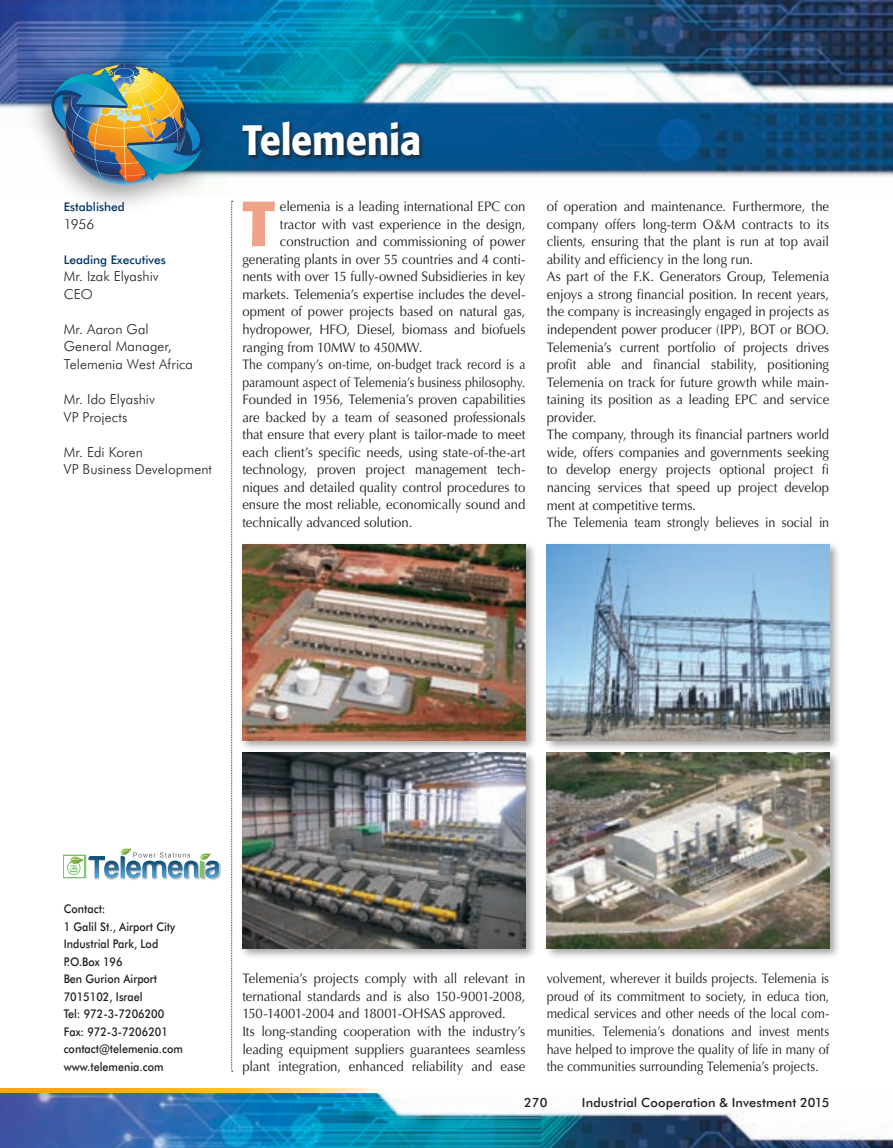
<style>
.page{position:relative;width:893px;height:1148px;background:#fff}
.page>*{position:absolute;margin:0;border:0;box-sizing:border-box;transform-origin:0 0}
.t1{font:700 63.15px "Formata";color:#efa389;scale:.95 1}
.t2{font:500 42px "Formata";letter-spacing:-.01em;color:#fff;scale:.9 1}
.t3{font:13.8px/17.5px "Optima";letter-spacing:-.005em;color:#231f20;scale:.95 1}
.t4{font:13.8px/17.5px "Optima";letter-spacing:-.005em;color:#231f20;text-align:justify;scale:.91 1}
.t5{font:300 13.8px/17.5px "Futura BT";letter-spacing:.005em;color:#231f20}
.t6{font:13.8px "Optima";letter-spacing:-.005em;color:#231f20;scale:.89 1}
.t7{font:500 12.75px "Futura BT";letter-spacing:.01em;color:#231f20}
.t8{font:500 12px/17.5px "Futura BT";color:#231f20;scale:.9 1}
.t9{font:500 12px "Futura BT";color:#003667}
</style>
<div class="page">
<img style="left:0;top:0;width:893px;height:178px">
<img style="left:0;top:1093px;width:893px;height:55px">
<svg style="left:231px;top:201px;width:2px;height:871px"></svg>
<div style="left:21px;top:45px;width:198px;height:169px;background:#231f20;opacity:.45"></div>
<img style="left:46px;top:64px;width:163px;height:123px">
<svg style="left:0;top:1089px;width:383px;height:4px;background:#fbc048"></svg>
<img style="left:63px;top:862px;width:158px;height:18px">
<div style="left:63px;top:855px;width:22px;height:23px;border:1px solid #7dc569"></div>
<svg style="left:65px;top:856px;width:19px;height:20px"></svg>
<svg style="left:69px;top:848px;width:150px;height:30px"></svg>
<div style="left:544px;top:542px;width:296px;height:210px;background:#231f20;opacity:.4"></div>
<img style="left:547px;top:545px;width:282px;height:195px">
<div style="left:544px;top:750px;width:296px;height:210px;background:#231f20;opacity:.4"></div>
<img style="left:547px;top:753px;width:282px;height:195px">
<div style="left:239px;top:750px;width:298px;height:210px;background:#231f20;opacity:.4"></div>
<img style="left:242px;top:753px;width:283px;height:195px">
<div style="left:239px;top:542px;width:298px;height:210px;background:#231f20;opacity:.4"></div>
<img style="left:242px;top:545px;width:283px;height:195px">
<div style="left:240px;top:119px;width:184px;height:41px;background:#231f20;opacity:.75"></div>
<p class="t9" style="left:64px;top:200px;width:63px">Established</p>
<p class="t5" style="left:64px;top:215px;width:32px">1956</p>
<p class="t9" style="left:64px;top:252px;width:104px">Leading Executives</p>
<p class="t5" style="left:64px;top:267px;width:97px">Mr. Izak Elyashiv<br>CEO</p>
<p class="t5" style="left:64px;top:320px;width:131px">Mr. Aaron Gal<br>General Manager,<br>Telemenia West Africa</p>
<p class="t5" style="left:64px;top:390px;width:93px">Mr. Ido Elyashiv<br>VP Projects</p>
<p class="t5" style="left:64px;top:443px;width:150px">Mr. Edi Koren<br>VP Business Development</p>
<h2 class="t2" style="left:242px;top:115px;width:200px">Telemenia</h2>
<h1 class="t1" style="left:242px;top:184px;width:36px">T</h1>
<p class="t3" style="left:280px;top:198px;width:260px">elemenia is a leading international EPC con</p>
<p class="t3" style="left:280px;top:215px;width:260px">tractor with vast experience in the design,</p>
<p class="t3" style="left:280px;top:233px;width:260px">construction and commissioning of power</p>
<p class="t3" style="left:242px;top:250px;width:299px">generating plants in over 55 countries and 4 conti-</p>
<p class="t3" style="left:242px;top:268px;width:299px">nents with over 15 fully-owned Subsidieries in key</p>
<p class="t3" style="left:242px;top:286px;width:298px">markets. Telemenia’s expertise includes the devel-</p>
<p class="t3" style="left:242px;top:303px;width:299px">opment of power projects based on natural gas,</p>
<p class="t3" style="left:242px;top:321px;width:299px">hydropower, HFO, Diesel, biomass and biofuels</p>
<p class="t3" style="left:242px;top:338px;width:191px">ranging from 10MW to 450MW.</p>
<p class="t6" style="left:242px;top:356px;width:320px">The company’s on-time, on-budget track record is a</p>
<p class="t6" style="left:242px;top:374px;width:319px">paramount aspect of Telemenia’s business philosophy.</p>
<p class="t3" style="left:242px;top:391px;width:299px">Founded in 1956, Telemenia’s proven capabilities</p>
<p class="t3" style="left:242px;top:408px;width:299px">are backed by a team of seasoned professionals</p>
<p class="t3" style="left:242px;top:426px;width:299px">that ensure that every plant is tailor-made to meet</p>
<p class="t3" style="left:242px;top:444px;width:299px">each client’s specific needs, using state-of-the-art</p>
<p class="t3" style="left:242px;top:461px;width:299px">technology, proven project management tech-</p>
<p class="t3" style="left:242px;top:479px;width:299px">niques and detailed quality control procedures to</p>
<p class="t3" style="left:242px;top:496px;width:299px">ensure the most reliable, economically sound and</p>
<p class="t3" style="left:242px;top:514px;width:180px">technically advanced solution.</p>
<p class="t3" style="left:547px;top:198px;width:299px">of operation and maintenance. Furthermore, the company offers long-term O&amp;M contracts to its clients, ensuring that the plant is run at top avail ability and efficiency in the long run.<br>As part of the F.K. Generators Group, Telemenia enjoys a strong financial position. In recent years, the company is increasingly engaged in projects as independent power producer (IPP), BOT or BOO.<br>Telemenia’s current portfolio of projects drives profit able and financial stability, positioning Telemenia on track for future growth while main&shy;taining its position as a leading EPC and service provider.<br>The company, through its financial partners world wide, offers companies and governments seeking to develop energy projects optional project fi nancing services that speed up project develop ment at competitive terms.<br>The Telemenia team strongly believes in social in</p>
<p class="t8" style="left:64px;top:900px;width:134px">Contact:<br>1 Galil St., Airport City<br>Industrial Park, Lod<br>P.O.Box 196<br>Ben Gurion Airport<br>7015102, Israel<br>Tel: 972-3-7206200<br>Fax: 972-3-7206201 contact@telemenia.com www.telemenia.com</p>
<p class="t3" style="left:242px;top:970px;width:299px">Telemenia’s projects comply with all relevant in ternational standards and is also 150-9001-2008, 150-14001-2004 and 18001-OHSAS approved.<br>Its long-standing cooperation with the industry’s leading equipment suppliers guarantees seamless plant integration, enhanced reliability and ease</p>
<p class="t4" style="left:547px;top:970px;width:312px">volvement, wherever it builds projects. Telemenia is proud of its commitment to society, in educa tion, medical services and other needs of the local com&shy;munities. Telemenia’s donations and invest ments have helped to improve the quality of life in many of the communities surrounding Telemenia’s projects.</p>
<p class="t7" style="left:524px;top:1095px;width:25px">270</p>
<p class="t7" style="left:582px;top:1095px;width:249px">Industrial Cooperation &amp; Investment 2015</p>
</div>
